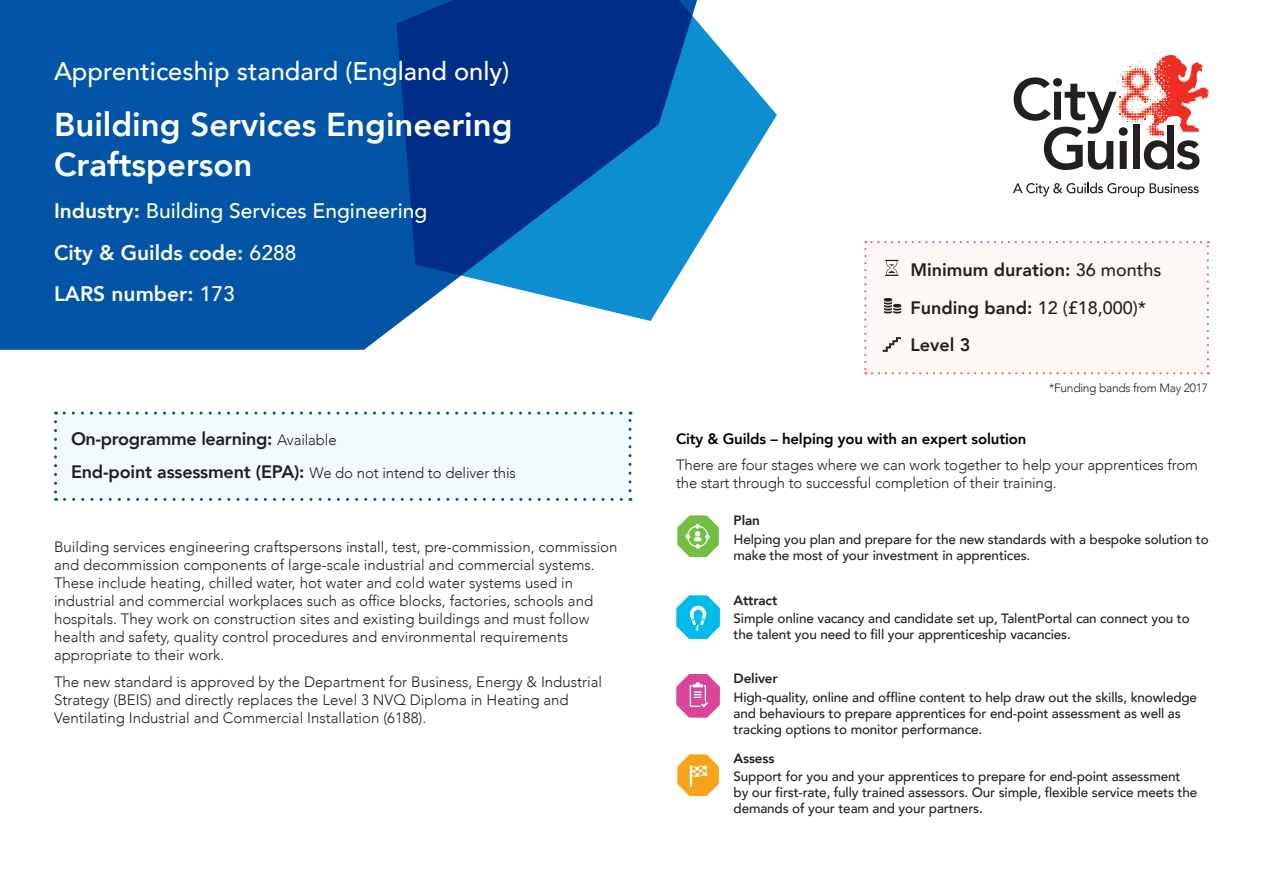
<style>
.page{position:relative;width:1263px;height:893px;background:#fff}
.page>*{position:absolute;margin:0;border:0;box-sizing:border-box;transform-origin:0 0}
.t1{font:800 33px/39.6px "Avenir";color:#fff}
.t2{font:500 25.5px "Avenir";color:#fff}
.t3{font:500 21px "Avenir";color:#fff}
.t4{font:800 21px "Avenir";color:#fff}
.t5{font:800 18px "Avenir";color:#231f20}
.t6{font:800 18px "Avenir";letter-spacing:-.02em;color:#231f20}
.t7{font:300 15px/18px "Avenir";color:#231f20}
.t8{font:800 15px "Avenir";letter-spacing:-.01em;color:#000}
.t9{font:500 13.5px/16.2px "Avenir";letter-spacing:-.01em;color:#231f20}
.t10{font:800 13.5px "Avenir";letter-spacing:-.01em;color:#231f20}
.t11{font:300 12px "Avenir";letter-spacing:-.025em;color:#231f20}
.s1{font-weight:800}
.s2{font-weight:500}
.s3{font-weight:300;font-size:15px}
.s4{font-weight:800;font-size:18px}
</style>
<div class="page">
<div style="left:56px;top:413px;width:574px;height:86px;background:#f3fafd"></div>
<svg style="left:54px;top:422px;width:3px;height:79px"></svg>
<svg style="left:64px;top:498px;width:567px;height:3px"></svg>
<svg style="left:628px;top:412px;width:3px;height:79px"></svg>
<svg style="left:56px;top:412px;width:565px;height:3px"></svg>
<div style="left:0;top:0;width:402px;height:350px;background:#0154a6"></div>
<svg style="left:396px;top:0;width:381px;height:321px"></svg>
<div style="left:865px;top:242px;width:343px;height:131px;background:#fdf5f1"></div>
<svg style="left:864px;top:249px;width:2px;height:125px"></svg>
<svg style="left:872px;top:372px;width:337px;height:2px"></svg>
<svg style="left:1207px;top:241px;width:2px;height:125px"></svg>
<svg style="left:865px;top:241px;width:336px;height:2px"></svg>
<svg style="left:885px;top:260px;width:13px;height:16px"></svg>
<svg style="left:884px;top:298px;width:17px;height:15px"></svg>
<svg style="left:883px;top:337px;width:18px;height:15px"></svg>
<svg style="left:1014px;top:55px;width:195px;height:115px"></svg>
<svg style="left:1013px;top:183px;width:186px;height:14px"></svg>
<svg style="left:676px;top:674px;width:44px;height:44px"></svg>
<svg style="left:677px;top:754px;width:42px;height:42px"></svg>
<svg style="left:677px;top:515px;width:42px;height:42px"></svg>
<svg style="left:676px;top:595px;width:44px;height:44px"></svg>
<p class="t2" style="left:54px;top:49px;width:457px">Apprenticeship standard (England only)</p>
<p class="t1" style="left:54px;top:105px;width:460px">Building Services Engineering<br>Craftsperson</p>
<p class="t3" style="left:54px;top:192px;width:375px"><span class="s1">Industry:</span> Building Services Engineering</p>
<p class="t4" style="left:54px;top:236px;width:244px">City &amp; Guilds code: <span class="s2">6288</span></p>
<p class="t4" style="left:54px;top:277px;width:182px">LARS number: <span class="s2">173</span></p>
<p class="t6" style="left:71px;top:425px;width:267px">On-programme learning: <span class="s3">Available</span></p>
<p class="t7" style="left:71px;top:464px;width:446px"><span class="s4">End-point assessment (EPA):</span> We do not intend to deliver this</p>
<p class="t7" style="left:54px;top:538px;width:565px">Building services engineering craftspersons install, test, pre-commission, commission and decommission components of large-scale industrial and commercial systems.<br>These include heating, chilled water, hot water and cold water systems used in industrial and commercial workplaces such as office blocks, factories, schools and hospitals. They work on construction sites and existing buildings and must follow health and safety, quality control procedures and environmental requirements appropriate to their work.</p>
<p class="t7" style="left:54px;top:673px;width:550px">The new standard is approved by the Department for Business, Energy &amp; Industrial<br>Strategy (BEIS) and directly replaces the Level 3 NVQ Diploma in Heating and<br>Ventilating Industrial and Commercial Installation (6188).</p>
<p class="t5" style="left:910px;top:256px;width:253px">Minimum duration: <span class="s2">36 months</span></p>
<p class="t5" style="left:910px;top:293px;width:237px">Funding band: <span class="s2">12 (£18,000)*</span></p>
<p class="t5" style="left:910px;top:331px;width:62px">Level 3</p>
<p class="t11" style="left:1049px;top:381px;width:160px">*Funding bands from May 2017</p>
<p class="t8" style="left:676px;top:427px;width:352px">City &amp; Guilds – helping you with an expert solution</p>
<p class="t7" style="left:676px;top:456px;width:523px">There are four stages where we can work together to help your apprentices from the start through to successful completion of their training.</p>
<p class="t10" style="left:733px;top:510px;width:28px">Plan</p>
<p class="t9" style="left:733px;top:530px;width:477px">Helping you plan and prepare for the new standards with a bespoke solution to make the most of your investment in apprentices.</p>
<p class="t10" style="left:733px;top:590px;width:45px">Attract</p>
<p class="t9" style="left:733px;top:610px;width:458px">Simple online vacancy and candidate set up, TalentPortal can connect you to the talent you need to fill your apprenticeship vacancies.</p>
<p class="t10" style="left:733px;top:668px;width:46px">Deliver</p>
<p class="t9" style="left:733px;top:688px;width:465px">High-quality, online and offline content to help draw out the skills, knowledge and behaviours to prepare apprentices for end-point assessment as well as tracking options to monitor performance.</p>
<p class="t10" style="left:733px;top:747px;width:42px">Assess</p>
<p class="t9" style="left:733px;top:767px;width:465px">Support for you and your apprentices to prepare for end-point assessment by our first-rate, fully trained assessors. Our simple, flexible service meets the demands of your team and your partners.</p>
</div>
